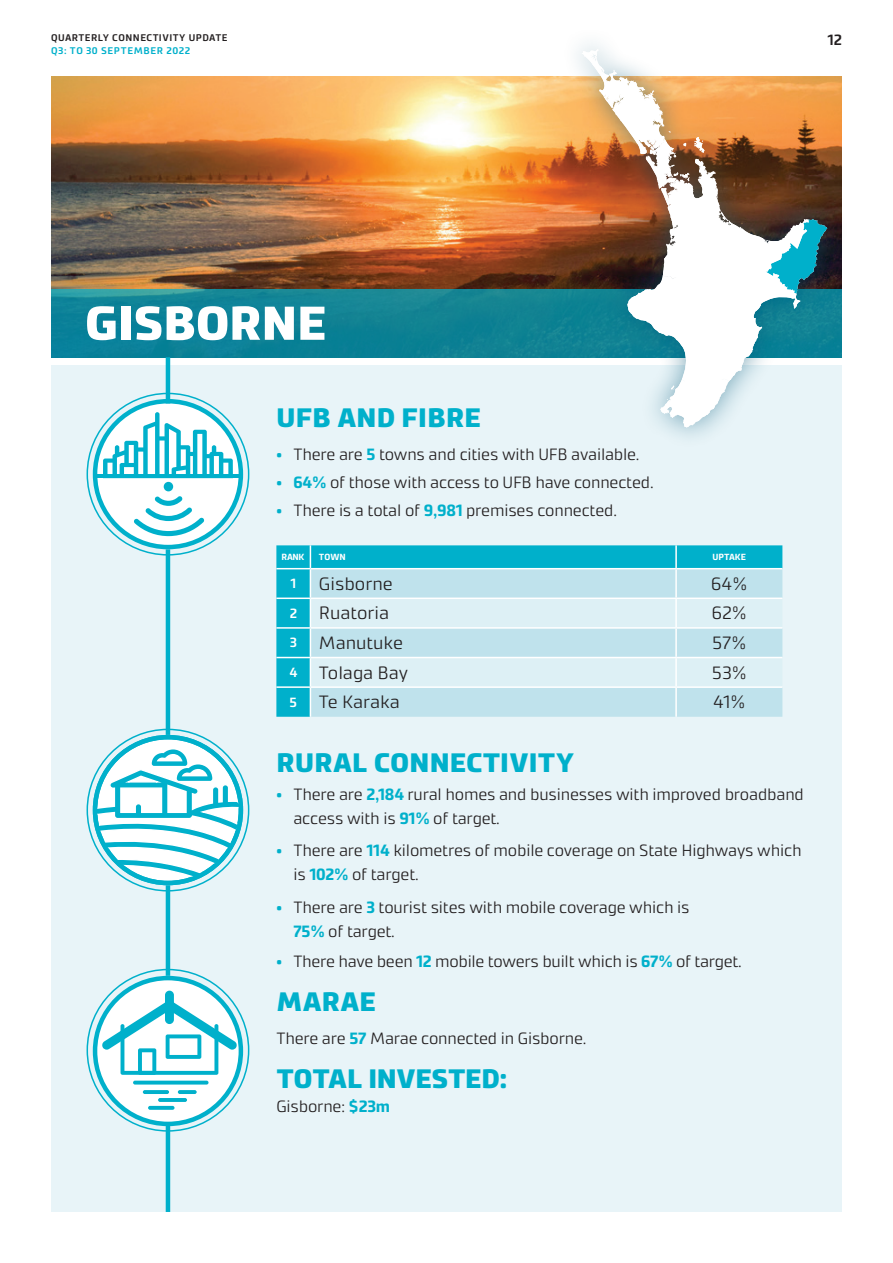
<style>
.page{position:relative;width:893px;height:1263px;background:#fff}
.page>*{position:absolute;margin:0;border:0;box-sizing:border-box;transform-origin:0 0}
.t1{font:900 48px "Accura";color:#fff;scale:1.05 1}
.t2{font:900 27px "Accura";letter-spacing:.01em;color:#00b0cb;scale:1.05 1}
.t3{font:900 27px "Accura";letter-spacing:-.01em;color:#00b0cb;scale:1.05 1}
.t4{font:300 18px "Accura";color:#231f20}
.t5{font:300 16.5px/24px "Accura";letter-spacing:-.01em;color:#231f20}
.t6{font:600 15px "Accura";color:#231f20}
.t7{font:600 13.5px "Accura";color:#fff}
.t8{font:600 9.75px "Accura";letter-spacing:.045em;color:#231f20}
.t9{font:600 9.75px "Accura";letter-spacing:.065em;color:#00b0cb}
.t10{font:700 9px "Accura";letter-spacing:.01em;color:#fff}
.s1{font-weight:700;color:#00b0cb}
.s2{font-weight:600;font-size:13.5px;color:#fff}
</style>
<div class="page">
<div style="left:51px;top:366px;width:791px;height:846px;background:#e8f4f8"></div>
<img style="left:51px;top:77px;width:508px;height:212px">
<div style="left:51px;top:289px;width:791px;height:68px;background:linear-gradient(to bottom,#198997,#077e96)"></div>
<svg style="left:276px;top:545px;width:34px;height:172px;background:#07b2cc"></svg>
<hr style="left:276px;top:568px;width:34px;height:1px;background:#fff">
<hr style="left:276px;top:597px;width:34px;height:2px;background:#fff">
<hr style="left:276px;top:627px;width:34px;height:2px;background:#fff">
<hr style="left:276px;top:657px;width:34px;height:1px;background:#fff">
<hr style="left:276px;top:686px;width:34px;height:2px;background:#fff">
<svg style="left:310px;top:545px;width:472px;height:172px"></svg>
<hr style="left:676px;top:686px;width:106px;height:2px;background:#fff">
<hr style="left:675px;top:688px;width:2px;height:29px;background:#fff">
<div style="left:95px;top:401px;width:146px;height:146px;background:#fff;border-radius:50%"></div>
<div style="left:93px;top:399px;width:150px;height:150px;border:4px solid #00b0cb;border-radius:50%"></div>
<hr style="left:166px;top:357px;width:4px;height:46px;background:#00b0cb">
<svg style="left:95px;top:737px;width:146px;height:146px"></svg>
<hr style="left:166px;top:549px;width:4px;height:186px;background:#00b0cb">
<hr style="left:166px;top:885px;width:4px;height:91px;background:#00b0cb">
<hr style="left:166px;top:1087px;width:4px;height:125px;background:#00b0cb">
<svg style="left:95px;top:978px;width:146px;height:146px;background:#e1f5f9"></svg>
<div style="left:93px;top:976px;width:150px;height:150px;border:4px solid #00b0cb;border-radius:50%"></div>
<div style="left:165px;top:991px;width:9px;height:33px;background:#00b0cb;border-radius:4px"></div>
<svg style="left:102px;top:1000px;width:135px;height:75px;background:#b0e6ee"></svg>
<hr style="left:133px;top:1081px;width:76px;height:3px;background:#00b0cb;border-radius:2px">
<svg style="left:143px;top:1090px;width:26px;height:4px"></svg>
<svg style="left:178px;top:1090px;width:19px;height:4px"></svg>
<hr style="left:158px;top:1098px;width:29px;height:4px;background:#00b0cb;border-radius:2px">
<svg style="left:148px;top:1106px;width:27px;height:4px"></svg>
<svg style="left:93px;top:749px;width:151px;height:130px;background:#ade5ee"></svg>
<div style="left:93px;top:735px;width:150px;height:150px;border:4px solid #00b0cb;border-radius:50%"></div>
<svg style="left:103px;top:412px;width:130px;height:66px"></svg>
<div style="left:164px;top:482px;width:9px;height:9px;background:#00b0cb;border-radius:50%"></div>
<svg style="left:134px;top:496px;width:70px;height:40px"></svg>
<hr style="left:230px;top:474px;width:12px;height:4px;background:#00b0cb">
<hr style="left:95px;top:474px;width:12px;height:4px;background:#00b0cb">
<div style="left:559px;top:26px;width:291px;height:425px;background:#005676;opacity:.5"></div>
<svg style="left:581px;top:49px;width:246px;height:378px"></svg>
<p class="t8" style="left:51px;top:32px;width:178px">QUARTERLY CONNECTIVITY UPDATE</p>
<p class="t6" style="left:827px;top:30px;width:16px">12</p>
<p class="t9" style="left:51px;top:45px;width:141px">Q3: TO 30 SEPTEMBER 2022</p>
<h1 class="t1" style="left:85px;top:294px;width:231px">GISBORNE</h1>
<h2 class="t2" style="left:277px;top:401px;width:196px">UFB AND FIBRE</h2>
<p class="t5" style="left:276px;top:442px;width:365px"><span class="s1">•</span> There are <span class="s1">5</span> towns and cities with UFB available.</p>
<p class="t5" style="left:276px;top:470px;width:379px"><span class="s1">• 64%</span> of those with access to UFB have connected.</p>
<p class="t5" style="left:276px;top:498px;width:342px"><span class="s1">•</span> There is a total of <span class="s1">9,981</span> premises connected.</p>
<p class="t10" style="left:281px;top:552px;width:25px">RANK</p>
<p class="t10" style="left:319px;top:552px;width:28px">TOWN</p>
<p class="t10" style="left:712px;top:552px;width:35px">UPTAKE</p>
<p class="t7" style="left:290px;top:575px;width:7px">1</p>
<p class="t4" style="left:319px;top:573px;width:75px">Gisborne</p>
<p class="t4" style="left:711px;top:573px;width:38px">64%</p>
<p class="t4" style="left:290px;top:602px;width:101px"><span class="s2">2</span> Ruatoria</p>
<p class="t4" style="left:712px;top:602px;width:37px">62%</p>
<p class="t4" style="left:290px;top:632px;width:115px"><span class="s2">3</span> Manutuke</p>
<p class="t4" style="left:712px;top:632px;width:36px">57%</p>
<p class="t4" style="left:289px;top:661px;width:120px"><span class="s2">4</span> Tolaga Bay</p>
<p class="t4" style="left:712px;top:661px;width:37px">53%</p>
<p class="t4" style="left:290px;top:691px;width:112px"><span class="s2">5</span> Te Karaka</p>
<p class="t4" style="left:713px;top:691px;width:34px">41%</p>
<h2 class="t2" style="left:277px;top:746px;width:285px">RURAL CONNECTIVITY</h2>
<p class="t5" style="left:293px;top:782px;width:512px;text-indent:-17px"><span class="s1">•</span> There are <span class="s1">2,184</span> rural homes and businesses with improved broadband access with is <span class="s1">91%</span> of target.</p>
<p class="t5" style="left:293px;top:838px;width:510px;text-indent:-17px"><span class="s1">•</span> There are <span class="s1">114</span> kilometres of mobile coverage on State Highways which is <span class="s1">102%</span> of target.</p>
<p class="t5" style="left:293px;top:895px;width:398px;text-indent:-17px"><span class="s1">•</span> There are <span class="s1">3</span> tourist sites with mobile coverage which is<br><span class="s1">75%</span> of target.</p>
<p class="t5" style="left:276px;top:949px;width:467px"><span class="s1">•</span> There have been <span class="s1">12</span> mobile towers built which is <span class="s1">67%</span> of target.</p>
<h2 class="t2" style="left:277px;top:985px;width:96px">MARAE</h2>
<p class="t5" style="left:276px;top:1026px;width:312px">There are <span class="s1">57</span> Marae connected in Gisborne.</p>
<h2 class="t3" style="left:277px;top:1062px;width:221px">TOTAL INVESTED:</h2>
<p class="t5" style="left:276px;top:1094px;width:115px">Gisborne: <span class="s1">$23m</span></p>
</div>
